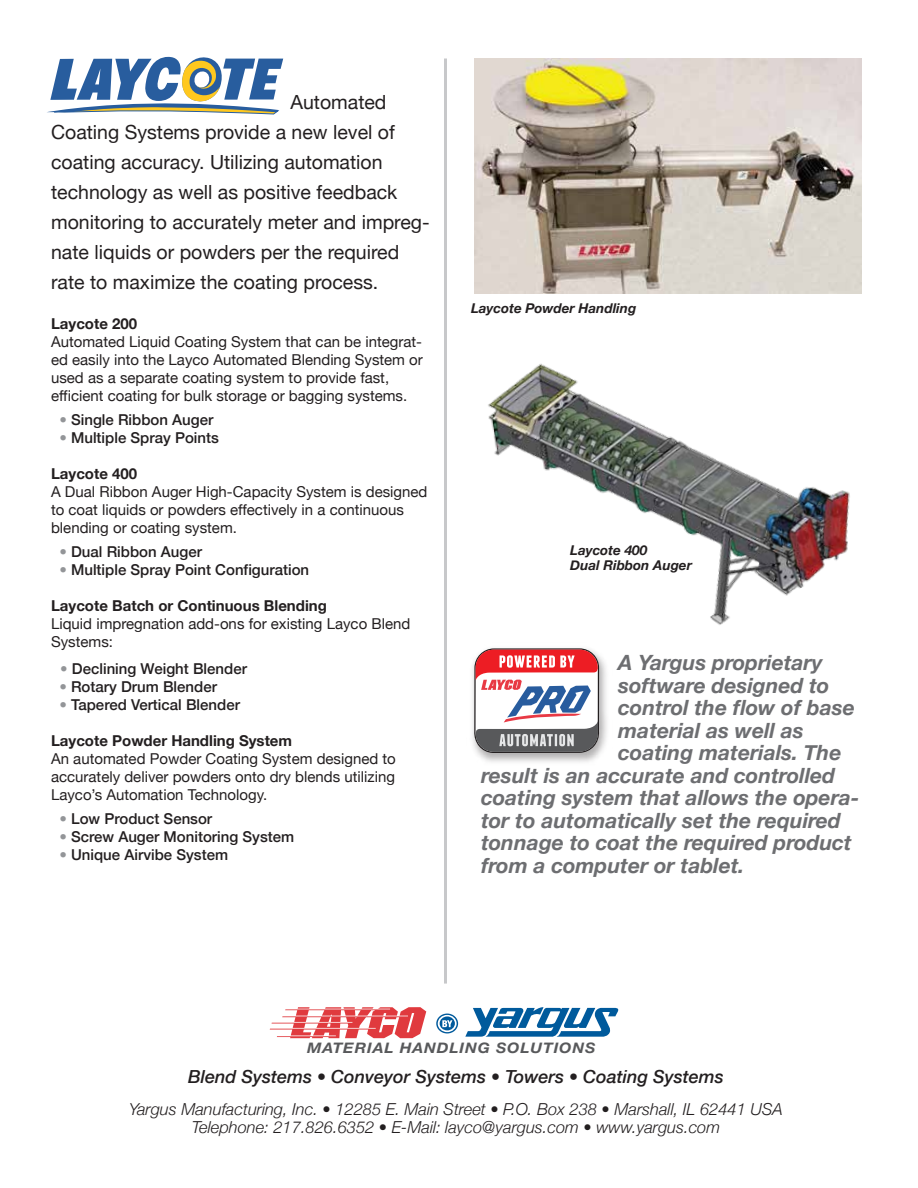
<style>
.page{position:relative;width:918px;height:1188px;background:#fff}
.page>*{position:absolute;margin:0;border:0;box-sizing:border-box;transform-origin:0 0}
.t1{font:italic 700 21px "Helvetica Neue";color:#6d6e71}
.t2{font:19.5px/30px "Helvetica Neue";color:#231f20}
.t3{font:italic 500 18px "Helvetica Neue";color:#231f20}
.t4{font:italic 300 16.5px/18px "Helvetica Neue";color:#231f20;text-align:center}
.t5{font:15px/18px "Helvetica Neue";color:#231f20}
.t6{font:500 15px "Helvetica Neue";color:#231f20}
.t7{font:700 15px "Helvetica Neue";color:#231f20}
.t8{font:italic 700 14.55px "Helvetica Neue";letter-spacing:.055em;color:#58595b;scale:1.1 1}
.t9{font:italic 700 13.5px/15px "Helvetica Neue";color:#231f20}
.s1{color:#939598}
</style>
<div class="page">
<hr style="left:444px;top:58px;width:3px;height:926px;background:#939598">
<img style="left:488px;top:363px;width:362px;height:262px">
<img style="left:474px;top:58px;width:387px;height:236px">
<img style="left:472px;top:656px;width:135px;height:106px">
<svg style="left:474px;top:648px;width:125px;height:105px"></svg>
<svg style="left:465px;top:1007px;width:153px;height:30px"></svg>
<svg style="left:436px;top:1014px;width:22px;height:19px"></svg>
<svg style="left:270px;top:1007px;width:156px;height:31px"></svg>
<svg style="left:47px;top:56px;width:236px;height:59px"></svg>
<p class="t2" style="left:51px;top:88px;width:380px;text-indent:239px">Automated Coating Systems provide a new level of coating accuracy. Utilizing automation technology as well as positive feedback monitoring to accurately meter and impreg&shy;nate liquids or powders per the required rate to maximize the coating process.</p>
<p class="t7" style="left:51px;top:312px;width:88px">Laycote 200</p>
<p class="t5" style="left:51px;top:333px;width:373px">Automated Liquid Coating System that can be integrat&shy;ed easily into the Layco Automated Blending System or used as a separate coating system to provide fast, efficient coating for bulk storage or bagging systems.</p>
<p class="t6" style="left:59px;top:407px;width:155px"><span class="s1">•</span> Single Ribbon Auger</p>
<p class="t6" style="left:59px;top:425px;width:161px"><span class="s1">•</span> Multiple Spray Points</p>
<p class="t7" style="left:51px;top:462px;width:88px">Laycote 400</p>
<p class="t5" style="left:51px;top:483px;width:378px">A Dual Ribbon Auger High-Capacity System is designed to coat liquids or powders effectively in a continuous blending or coating system.</p>
<p class="t6" style="left:59px;top:539px;width:144px"><span class="s1">•</span> Dual Ribbon Auger</p>
<p class="t6" style="left:59px;top:557px;width:251px"><span class="s1">•</span> Multiple Spray Point Configuration</p>
<p class="t7" style="left:51px;top:594px;width:277px">Laycote Batch or Continuous Blending</p>
<p class="t5" style="left:51px;top:615px;width:361px">Liquid impregnation add-ons for existing Layco Blend<br>Systems:</p>
<p class="t6" style="left:60px;top:657px;width:188px"><span class="s1">•</span> Declining Weight Blender</p>
<p class="t6" style="left:59px;top:675px;width:159px"><span class="s1">•</span> Rotary Drum Blender</p>
<p class="t6" style="left:59px;top:693px;width:182px"><span class="s1">•</span> Tapered Vertical Blender</p>
<p class="t7" style="left:51px;top:729px;width:243px">Laycote Powder Handling System</p>
<p class="t5" style="left:51px;top:751px;width:346px;text-align:justify">An automated Powder Coating System designed to accurately deliver powders onto dry blends utilizing Layco’s Automation Technology.</p>
<p class="t6" style="left:59px;top:807px;width:154px"><span class="s1">•</span> Low Product Sensor</p>
<p class="t6" style="left:59px;top:825px;width:236px"><span class="s1">•</span> Screw Auger Monitoring System</p>
<p class="t6" style="left:59px;top:843px;width:170px"><span class="s1">•</span> Unique Airvibe System</p>
<p class="t9" style="left:471px;top:301px;width:167px">Laycote Powder Handling</p>
<p class="t9" style="left:570px;top:543px;width:123px">Laycote 400<br>Dual Ribbon Auger</p>
<h1 class="t1" style="left:618px;top:647px;width:206px">A Yargus proprietary</h1>
<h1 class="t1" style="left:618px;top:669px;width:213px">software designed to</h1>
<h1 class="t1" style="left:618px;top:692px;width:238px">control the flow of base</h1>
<h1 class="t1" style="left:618px;top:714px;width:187px">material as well as</h1>
<h1 class="t1" style="left:618px;top:736px;width:225px">coating materials. The</h1>
<h1 class="t1" style="left:481px;top:759px;width:355px">result is an accurate and controlled</h1>
<h1 class="t1" style="left:481px;top:781px;width:380px">coating system that allows the opera-</h1>
<h1 class="t1" style="left:481px;top:804px;width:361px">tor to automatically set the required</h1>
<h1 class="t1" style="left:481px;top:826px;width:372px">tonnage to coat the required product</h1>
<h1 class="t1" style="left:481px;top:849px;width:265px">from a computer or tablet.</h1>
<p class="t8" style="left:307px;top:1037px;width:264px">MATERIAL HANDLING SOLUTIONS</p>
<p class="t3" style="left:188px;top:1061px;width:537px">Blend Systems • Conveyor Systems • Towers • Coating Systems</p>
<p class="t4" style="left:129px;top:1099px;width:655px">Yargus Manufacturing, Inc. • 12285 E. Main Street • P.O. Box 238 • Marshall, IL 62441 USA<br>Telephone: 217.826.6352 • E-Mail: layco@yargus.com • www.yargus.com</p>
</div>
